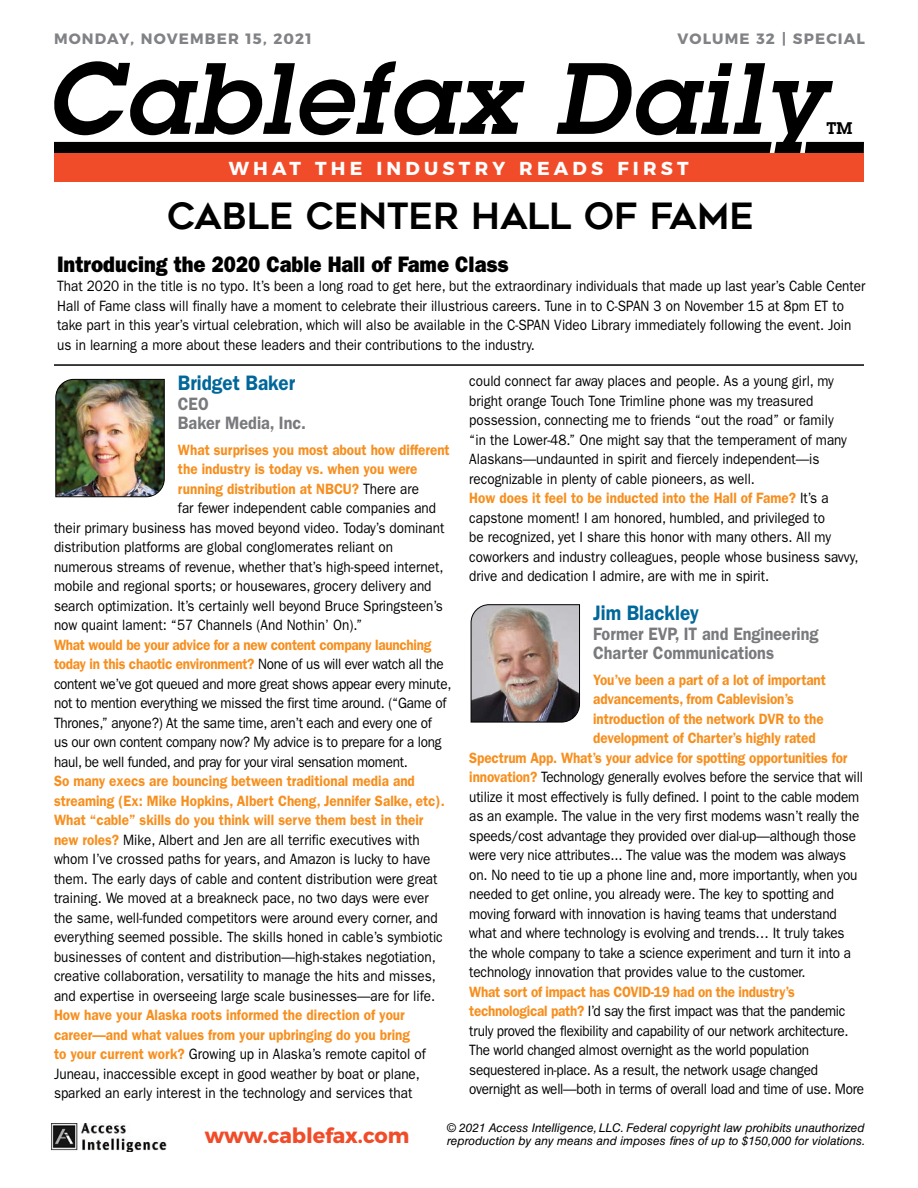
<style>
.page{position:relative;width:918px;height:1188px;background:#fff}
.page>*{position:absolute;margin:0;border:0;box-sizing:border-box;transform-origin:0 0}
.t1{font:italic 600 99px "Lubalin Graph Std";letter-spacing:.03em;color:#000}
.t2{font:36px "Geometos";color:#000}
.t3{font:22.5px "ITC Franklin Gothic Std Hvy";color:#000;scale:.9 1}
.t4{font:600 21px "ITC Franklin Gothic Std";color:#00679a;scale:.9 1}
.t5{font:700 21px "Montserrat";color:#f04c2a}
.t6{font:700 18.75px "Montserrat";letter-spacing:.225em;color:#fff}
.t7{font:600 18px/19.5px "ITC Franklin Gothic Std";color:#797a7d;scale:.9 1}
.t8{font:600 16.5px "Lubalin Graph Std";color:#000}
.t9{font:15px/19.5px "ITC Franklin Gothic Std";color:#000;scale:.9 1}
.t10{font:15px/19.5px "ITC Franklin Gothic Std";letter-spacing:-.02em;color:#000;scale:.9 1}
.t11{font:600 15px "ITC Franklin Gothic Std";letter-spacing:-.01em;color:#f78f1e;scale:.9 1}
.t12{font:700 15px "Montserrat";letter-spacing:.075em;color:#808285}
.t13{font:italic 12px/13.5px "Helvetica LT Std";color:#000}
.s1{font-weight:400;color:#000}
.s2{font-weight:600;color:#f78f1e}
</style>
<div class="page">
<div style="left:54px;top:142px;width:718px;height:11px;background:#000"></div>
<svg style="left:805px;top:142px;width:59px;height:11px"></svg>
<div style="left:54px;top:153px;width:809px;height:29px;background:#f04c2a"></div>
<img style="left:52px;top:1123px;width:115px;height:29px">
<img style="left:55px;top:379px;width:110px;height:118px">
<img style="left:471px;top:604px;width:109px;height:118px">
<hr style="left:54px;top:364px;width:810px;height:2px;background:#000">
<p class="t12" style="left:54px;top:26px;width:259px">MONDAY, NOVEMBER 15, 2021</p>
<p class="t12" style="left:677px;top:26px;width:189px">VOLUME 32 | SPECIAL</p>
<h1 class="t1" style="left:46px;top:33px;width:779px">Cablefax Daily</h1>
<p class="t8" style="left:827px;top:117px;width:27px">TM</p>
<p class="t6" style="left:229px;top:153px;width:462px">WHAT THE INDUSTRY READS FIRST</p>
<h2 class="t2" style="left:167px;top:195px;width:588px">CABLE CENTER HALL OF FAME</h2>
<h3 class="t3" style="left:57px;top:251px;width:503px">Introducing the 2020 Cable Hall of Fame Class</h3>
<p class="t9" style="left:57px;top:276px;width:900px">That 2020 in the title is no typo. It’s been a long road to get here, but the extraordinary individuals that made up last year’s Cable Center Hall of Fame class will finally have a moment to celebrate their illustrious careers. Tune in to C-SPAN 3 on November 15 at 8pm ET to take part in this year’s virtual celebration, which will also be available in the C-SPAN Video Library immediately following the event. Join us in learning a more about these leaders and their contributions to the industry.</p>
<h3 class="t4" style="left:178px;top:371px;width:132px">Bridget Baker</h3>
<p class="t7" style="left:178px;top:394px;width:144px">CEO<br>Baker Media, Inc.</p>
<p class="t11" style="left:178px;top:441px;width:304px">What surprises you most about how different</p>
<p class="t11" style="left:178px;top:460px;width:268px">the industry is today vs. when you were</p>
<p class="t11" style="left:178px;top:480px;width:269px">running distribution at NBCU? <span class="s1">There are</span></p>
<p class="t9" style="left:178px;top:499px;width:288px">far fewer independent cable companies and</p>
<p class="t9" style="left:54px;top:518px;width:435px">their primary business has moved beyond video. Today’s dominant</p>
<p class="t9" style="left:54px;top:538px;width:378px">distribution platforms are global conglomerates reliant on</p>
<p class="t9" style="left:54px;top:557px;width:434px">numerous streams of revenue, whether that’s high-speed internet,</p>
<p class="t9" style="left:54px;top:577px;width:421px">mobile and regional sports; or housewares, grocery delivery and</p>
<p class="t9" style="left:54px;top:596px;width:434px">search optimization. It’s certainly well beyond Bruce Springsteen’s</p>
<p class="t9" style="left:54px;top:616px;width:344px">now quaint lament: “57 Channels (And Nothin’ On).”</p>
<p class="t10" style="left:54px;top:635px;width:443px"><span class="s2">What would be your advice for a new content company launching today in this chaotic environment?</span> None of us will ever watch all the content we’ve got queued and more great shows appear every minute, not to mention everything we missed the first time around. (“Game of Thrones,” anyone?) At the same time, aren’t each and every one of<br>us our own content company now? My advice is to prepare for a long haul, be well funded, and pray for your viral sensation moment.</p>
<p class="t9" style="left:54px;top:772px;width:436px"><span class="s2">So many execs are bouncing between traditional media and streaming (Ex: Mike Hopkins, Albert Cheng, Jennifer Salke, etc).<br>What “cable” skills do you think will serve them best in their new roles?</span> Mike, Albert and Jen are all terrific executives with whom I’ve crossed paths for years, and Amazon is lucky to have them. The early days of cable and content distribution were great training. We moved at a breakneck pace, no two days were ever the same, well-funded competitors were around every corner, and everything seemed possible. The skills honed in cable’s symbiotic businesses of content and distribution—high-stakes negotiation, creative collaboration, versatility to manage the hits and misses, and expertise in overseeing large scale businesses—are for life.</p>
<p class="t9" style="left:54px;top:1006px;width:415px"><span class="s2">How have your Alaska roots informed the direction of your career—and what values from your upbringing do you bring to your current work?</span> Growing up in Alaska’s remote capitol of Juneau, inaccessible except in good weather by boat or plane, sparked an early interest in the technology and services that</p>
<p class="t9" style="left:469px;top:371px;width:434px">could connect far away places and people. As a young girl, my bright orange Touch Tone Trimline phone was my treasured possession, connecting me to friends “out the road” or family<br>“in the Lower-48.” One might say that the temperament of many Alaskans—undaunted in spirit and fiercely independent—is recognizable in plenty of cable pioneers, as well.<br><span class="s2">How does it feel to be inducted into the Hall of Fame?</span> It’s a capstone moment! I am honored, humbled, and privileged to<br>be recognized, yet I share this honor with many others. All my coworkers and industry colleagues, people whose business savvy, drive and dedication I admire, are with me in spirit.</p>
<h3 class="t4" style="left:593px;top:601px;width:119px">Jim Blackley</h3>
<p class="t7" style="left:593px;top:624px;width:252px">Former EVP, IT and Engineering<br>Charter Communications</p>
<p class="t11" style="left:593px;top:671px;width:260px">You’ve been a part of a lot of important</p>
<p class="t11" style="left:593px;top:690px;width:225px">advancements, from Cablevision’s</p>
<p class="t11" style="left:593px;top:710px;width:258px">introduction of the network DVR to the</p>
<p class="t11" style="left:593px;top:729px;width:249px">development of Charter’s highly rated</p>
<p class="t11" style="left:469px;top:749px;width:422px">Spectrum App. What’s your advice for spotting opportunities for</p>
<p class="t9" style="left:469px;top:767px;width:439px"><span class="s2">innovation?</span> Technology generally evolves before the service that will</p>
<p class="t9" style="left:469px;top:787px;width:435px">utilize it most effectively is fully defined. I point to the cable modem</p>
<p class="t9" style="left:469px;top:806px;width:435px">as an example. The value in the very first modems wasn’t really the</p>
<p class="t9" style="left:469px;top:826px;width:431px">speeds/cost advantage they provided over dial-up—although those</p>
<p class="t9" style="left:469px;top:845px;width:420px">were very nice attributes... The value was the modem was always</p>
<p class="t9" style="left:469px;top:865px;width:433px">on. No need to tie up a phone line and, more importantly, when you</p>
<p class="t9" style="left:469px;top:884px;width:407px">needed to get online, you already were. The key to spotting and</p>
<p class="t9" style="left:469px;top:904px;width:410px">moving forward with innovation is having teams that understand</p>
<p class="t9" style="left:469px;top:923px;width:418px">what and where technology is evolving and trends… It truly takes</p>
<p class="t9" style="left:469px;top:943px;width:426px">the whole company to take a science experiment and turn it into a</p>
<p class="t9" style="left:469px;top:962px;width:375px">technology innovation that provides value to the customer.</p>
<p class="t10" style="left:469px;top:982px;width:440px"><span class="s2">What sort of impact has COVID-19 had on the industry’s technological path?</span> I’d say the first impact was that the pandemic truly proved the flexibility and capability of our network architecture.<br>The world changed almost overnight as the world population sequestered in-place. As a result, the network usage changed overnight as well—both in terms of overall load and time of use. More</p>
<h3 class="t5" style="left:205px;top:1119px;width:206px">www.cablefax.com</h3>
<p class="t13" style="left:447px;top:1121px;width:420px">© 2021 Access Intelligence, LLC. Federal copyright law prohibits unauthorized reproduction by any means and imposes fines of up to $150,000 for violations.</p>
</div>
